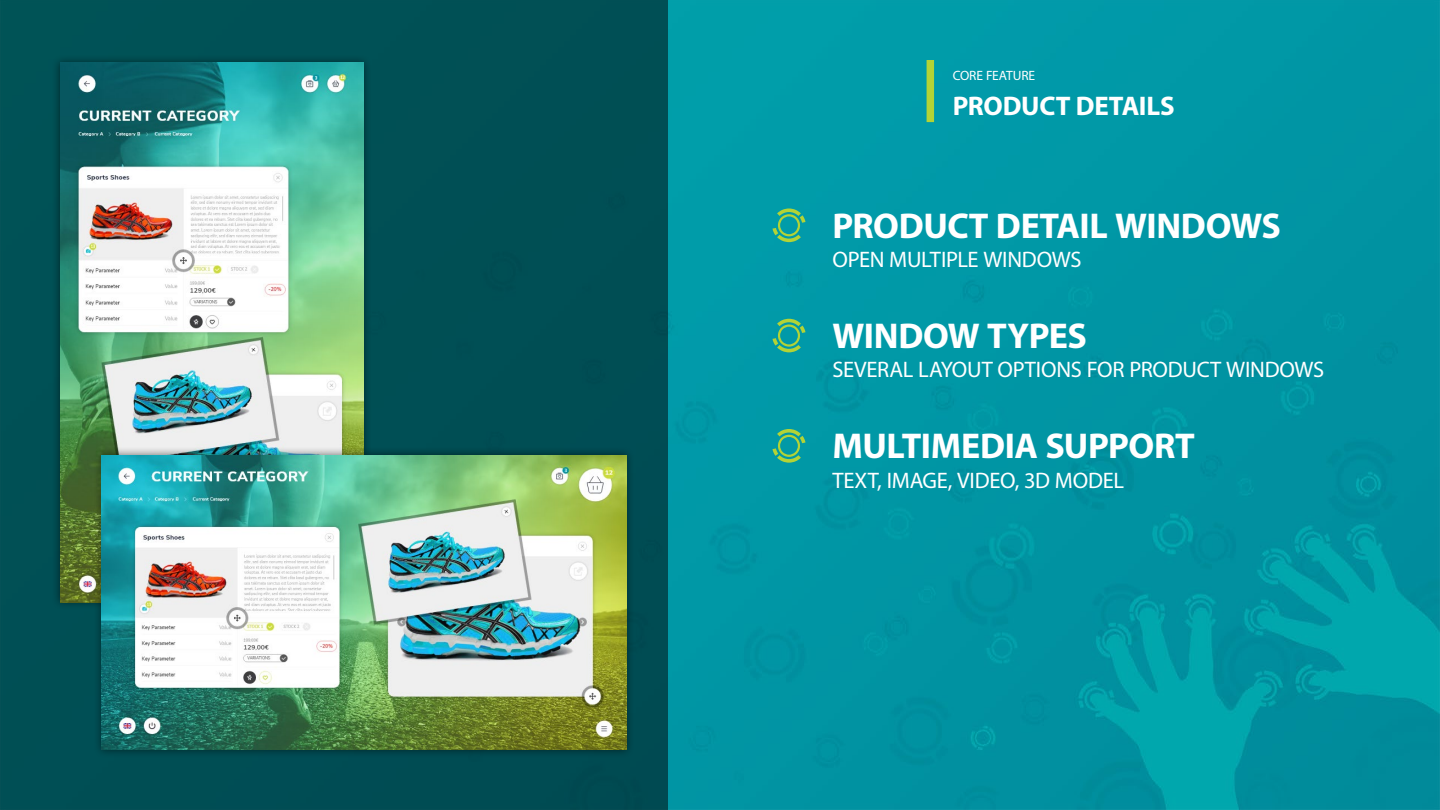
<style>
.page{position:relative;width:1440px;height:810px;background:#fff}
.page>*{position:absolute;margin:0;border:0;box-sizing:border-box;transform-origin:0 0}
.t1{font:700 36px "Myriad Pro";letter-spacing:-.01em;color:#fff}
.t2{font:700 27px "Myriad Pro";letter-spacing:-.01em;color:#fff}
.t3{font:22.5px "Myriad Pro";letter-spacing:-.01em;color:#fff}
.t4{font:13.5px "Myriad Pro";letter-spacing:-.005em;color:#fff}
</style>
<div class="page">
<img style="left:668px;top:0;width:772px;height:810px">
<div style="left:0;top:0;width:668px;height:810px;background:#004f55"></div>
<div style="left:927px;top:60px;width:7px;height:62px;background:#b3d336"></div>
<svg style="left:773px;top:208px;width:33px;height:34px"></svg>
<svg style="left:773px;top:319px;width:33px;height:33px"></svg>
<svg style="left:773px;top:429px;width:33px;height:34px"></svg>
<div style="left:52px;top:54px;width:320px;height:556px;background:#000;opacity:.5"></div>
<img style="left:60px;top:63px;width:304px;height:539px">
<div style="left:93px;top:447px;width:542px;height:311px;background:#000;opacity:.5"></div>
<img style="left:101px;top:455px;width:525px;height:295px">
<p class="t4" style="left:953px;top:67px;width:84px">CORE FEATURE</p>
<p class="t2" style="left:953px;top:89px;width:223px">PRODUCT DETAILS</p>
<h1 class="t1" style="left:832px;top:202px;width:450px">PRODUCT DETAIL WINDOWS</h1>
<p class="t3" style="left:832px;top:246px;width:251px">OPEN MULTIPLE WINDOWS</p>
<h1 class="t1" style="left:832px;top:313px;width:256px">WINDOW TYPES</h1>
<p class="t3" style="left:832px;top:356px;width:493px">SEVERAL LAYOUT OPTIONS FOR PRODUCT WINDOWS</p>
<h1 class="t1" style="left:832px;top:423px;width:364px">MULTIMEDIA SUPPORT</h1>
<p class="t3" style="left:832px;top:466px;width:293px">TEXT, IMAGE, VIDEO, 3D MODEL</p>
</div>
